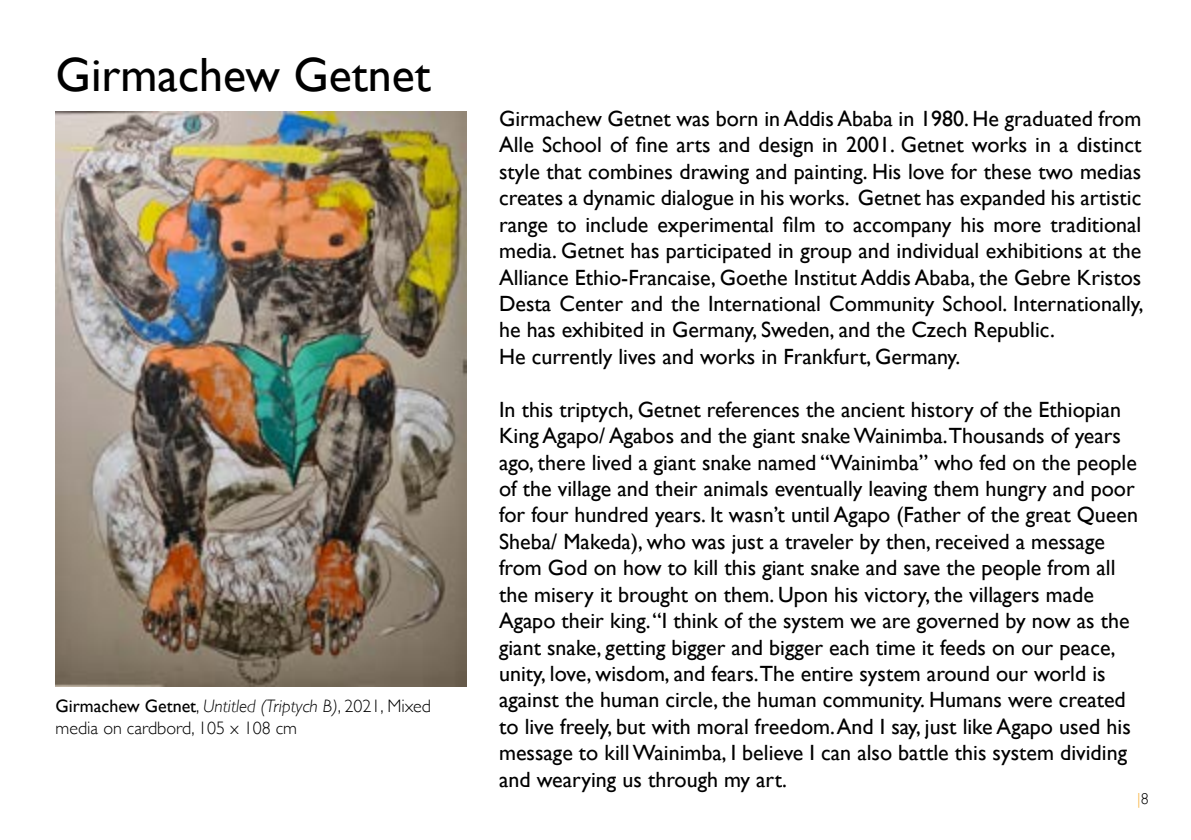
<style>
.page{position:relative;width:1191px;height:840px;background:#fff}
.page>*{position:absolute;margin:0;border:0;box-sizing:border-box;transform-origin:0 0}
.t1{font:48px "Gill Sans";color:#000}
.t2{font:22px/26.4px "Gill Sans";color:#000}
.t3{font:300 18px/21.6px "Gill Sans";color:#000}
.t4{font:300 16px "Gill Sans";color:#f9b13c}
.s1{font-weight:400}
.s2{font-style:italic}
.s3{color:#000}
</style>
<div class="page">
<img style="left:56px;top:112px;width:410px;height:574px">
<h1 class="t1" style="left:56px;top:46px;width:377px">Girmachew Getnet</h1>
<p class="t3" style="left:56px;top:694px;width:377px"><span class="s1">Girmachew Getnet</span>, <span class="s2">Untitled (Triptych B)</span>, 2021, Mixed media on cardbord, 105 x 108 cm</p>
<p class="t2" style="left:499px;top:105px;width:646px">Girmachew Getnet was born in Addis Ababa in 1980. He graduated from Alle School of fine arts and design in 2001. Getnet works in a distinct style that combines drawing and painting. His love for these two medias creates a dynamic dialogue in his works. Getnet has expanded his artistic range to include experimental film to accompany his more traditional media. Getnet has participated in group and individual exhibitions at the Alliance Ethio-Francaise, Goethe Institut Addis Ababa, the Gebre Kristos Desta Center and the International Community School. Internationally, he has exhibited in Germany, Sweden, and the Czech Republic.<br>He currently lives and works in Frankfurt, Germany.</p>
<p class="t2" style="left:499px;top:395px;width:640px">In this triptych, Getnet references the ancient history of the Ethiopian King Agapo/ Agabos and the giant snake Wainimba.Thousands of years ago, there lived a giant snake named “Wainimba” who fed on the people of the village and their animals eventually leaving them hungry and poor for four hundred years. It wasn’t until Agapo (Father of the great Queen Sheba/ Makeda), who was just a traveler by then, received a message from God on how to kill this giant snake and save the people from all the misery it brought on them. Upon his victory, the villagers made Agapo their king. “I think of the system we are governed by now as the giant snake, getting bigger and bigger each time it feeds on our peace, unity, love, wisdom, and fears.The entire system around our world is against the human circle, the human community. Humans were created to live freely, but with moral freedom. And I say, just like Agapo used his message to kill Wainimba, I believe I can also battle this system dividing and wearying us through my art.</p>
<p class="t4" style="left:1137px;top:785px;width:13px">|<span class="s3">8</span></p>
</div>
